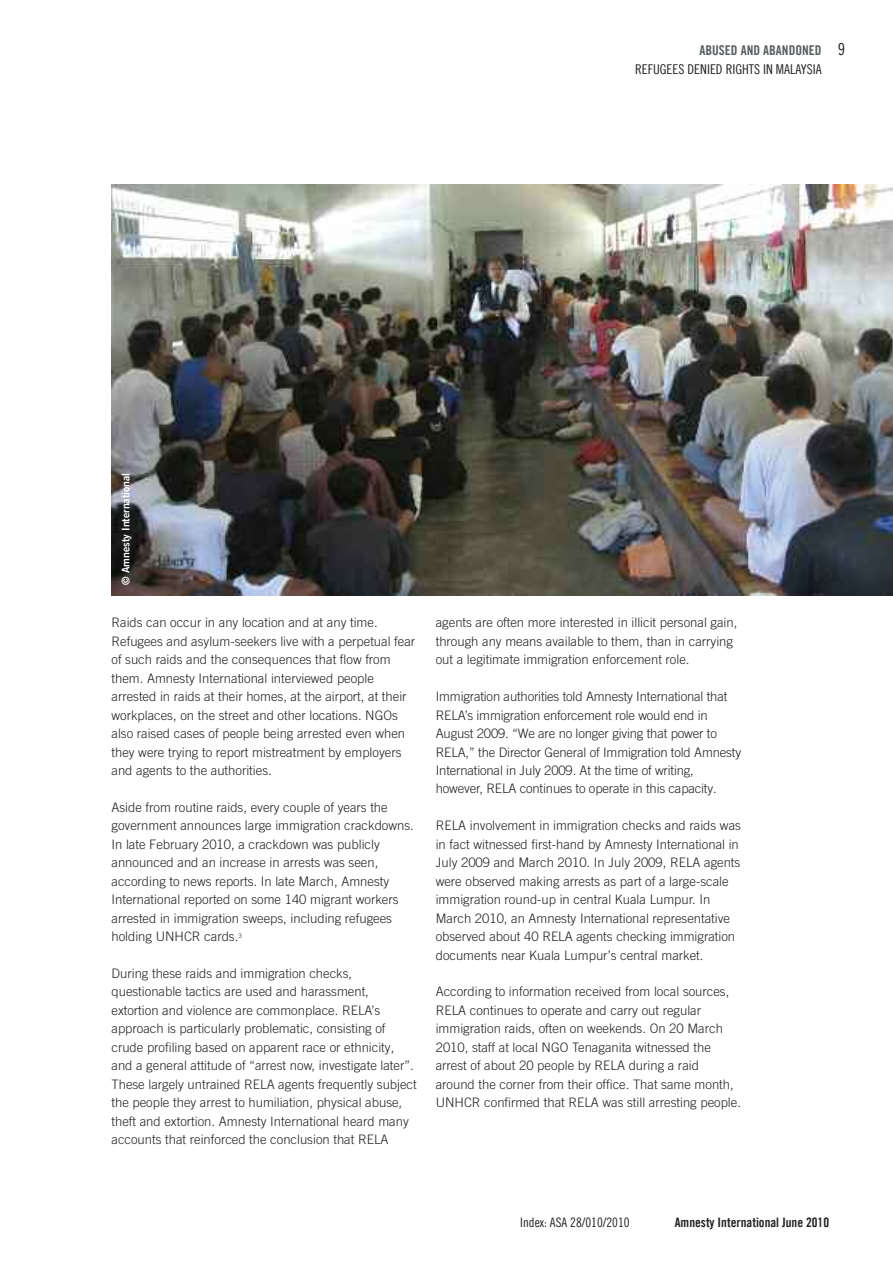
<style>
.page{position:relative;width:893px;height:1263px;background:#fff}
.page>*{position:absolute;margin:0;border:0;box-sizing:border-box;transform-origin:0 0}
.t1{font:16.5px "Amnesty Trade Gothic Cn 18";color:#222221}
.t2{font:13.5px "Amnesty Trade Gothic Cn 18";color:#222221}
.t3{font:13.5px "Amnesty Trade Gothic Bd Cn 20";color:#5a5f62}
.t4{font:300 13.05px/18.5px "Amnesty Trade Gothic";color:#222221}
.t5{font:13.05px "Amnesty Trade Gothic Bd Cn 20";color:#222221}
.t6{font:13.05px "Amnesty Trade Gothic Cn 18";color:#222221}
.t7{font:10.5px "Amnesty Trade Gothic Bd 2";color:#fff}
</style>
<div class="page">
<img style="left:111px;top:185px;width:782px;height:410px">
<p class="t3" style="left:699px;top:42px;width:124px">abused and abandoned</p>
<p class="t2" style="left:635px;top:61px;width:188px">REFUGEES DENIED RIGHTS IN MALAYSIA</p>
<p class="t1" style="left:838px;top:39px;width:9px">9</p>
<p class="t7" style="left:119px;top:585px;width:114px;rotate:-90deg">© Amnesty International</p>
<p class="t4" style="left:111px;top:613px;width:305px">Raids can occur in any location and at any time.<br>Refugees and asylum-seekers live with a perpetual fear of such raids and the consequences that flow from them. Amnesty International interviewed people arrested in raids at their homes, at the airport, at their workplaces, on the street and other locations. NGOs also raised cases of people being arrested even when they were trying to report mistreatment by employers and agents to the authorities.</p>
<p class="t4" style="left:111px;top:798px;width:304px">Aside from routine raids, every couple of years the government announces large immigration crackdowns.<br>In late February 2010, a crackdown was publicly announced and an increase in arrests was seen, according to news reports. In late March, Amnesty International reported on some 140 migrant workers arrested in immigration sweeps, including refugees holding UNHCR cards.<sup>3</sup></p>
<p class="t4" style="left:111px;top:964px;width:307px">During these raids and immigration checks, questionable tactics are used and harassment, extortion and violence are commonplace. RELA’s approach is particularly problematic, consisting of crude profiling based on apparent race or ethnicity, and a general attitude of “arrest now, investigate later”.<br>These largely untrained RELA agents frequently subject the people they arrest to humiliation, physical abuse, theft and extortion. Amnesty International heard many accounts that reinforced the conclusion that RELA</p>
<p class="t4" style="left:436px;top:613px;width:303px">agents are often more interested in illicit personal gain, through any means available to them, than in carrying out a legitimate immigration enforcement role.</p>
<p class="t4" style="left:436px;top:687px;width:307px">Immigration authorities told Amnesty International that RELA’s immigration enforcement role would end in August 2009. “We are no longer giving that power to RELA,” the Director General of Immigration told Amnesty International in July 2009. At the time of writing, however, RELA continues to operate in this capacity.</p>
<p class="t4" style="left:436px;top:816px;width:307px">RELA involvement in immigration checks and raids was in fact witnessed first-hand by Amnesty International in July 2009 and March 2010. In July 2009, RELA agents were observed making arrests as part of a large-scale immigration round-up in central Kuala Lumpur. In March 2010, an Amnesty International representative observed about 40 RELA agents checking immigration documents near Kuala Lumpur’s central market.</p>
<p class="t4" style="left:436px;top:982px;width:307px">According to information received from local sources, RELA continues to operate and carry out regular immigration raids, often on weekends. On 20 March 2010, staff at local NGO Tenaganita witnessed the arrest of about 20 people by RELA during a raid around the corner from their office. That same month, UNHCR confirmed that RELA was still arresting people.</p>
<p class="t6" style="left:520px;top:1214px;width:111px">INDEX: ASA 28/010/2010</p>
<p class="t5" style="left:675px;top:1214px;width:156px">amnesty International June 2010</p>
</div>
